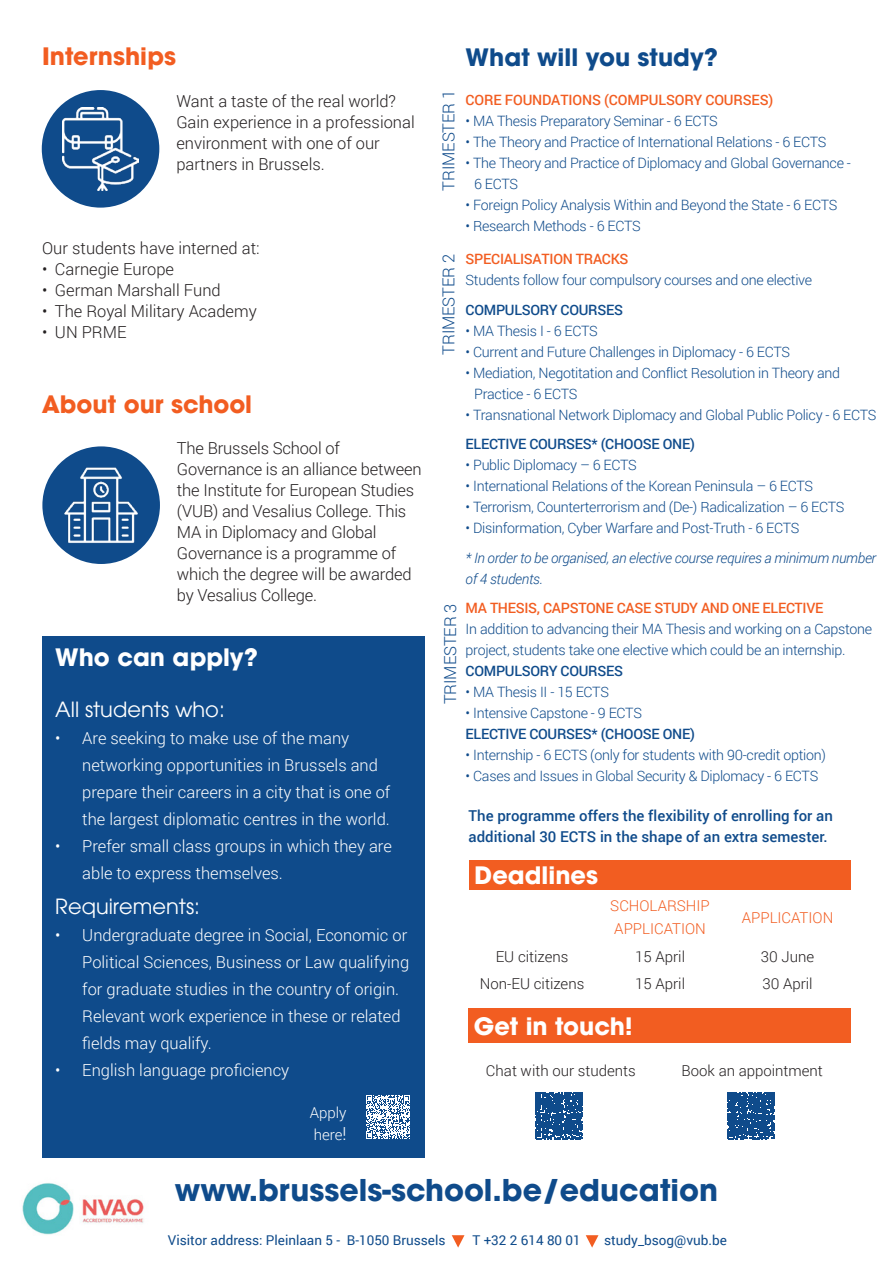
<style>
.page{position:relative;width:893px;height:1263px;background:#fff}
.page>*{position:absolute;margin:0;border:0;box-sizing:border-box;transform-origin:0 0}
.t1{font:700 30px "ITC Avant Garde Pro";color:#0f4b8b}
.t2{font:700 24px "ITC Avant Garde Pro";color:#fff}
.t3{font:700 24px "ITC Avant Garde Pro";color:#f25d21}
.t4{font:700 24px "ITC Avant Garde Pro";color:#0f4b8b}
.t5{font:21px "ITC Avant Garde Pro";color:#fff}
.t6{font:300 16.5px/27px "Roboto";color:#fff}
.t7{font:300 16.5px/21px "Roboto";letter-spacing:-.01em;color:#231f20}
.t8{font:300 16.5px "Roboto";letter-spacing:-.01em;color:#0f4b8b}
.t9{font:500 15px/21px "Roboto";color:#0f4b8b}
.t10{font:300 15px "Roboto";color:#231f20}
.t11{font:300 15px/22.5px "Roboto";color:#f25d21}
.t12{font:300 15px "Roboto";color:#fff}
.t13{font:300 14.25px/21px "Roboto";letter-spacing:-.02em;color:#0f4b8b}
.t14{font:500 14.25px "Roboto";letter-spacing:-.02em;color:#f25d21}
.t15{font:500 14.25px "Roboto";letter-spacing:-.02em;color:#0f4b8b}
.t16{font:italic 300 14.25px/21px "Roboto";letter-spacing:-.02em;color:#0f4b8b}
.t17{font:13.5px "Roboto";color:#0f4b8b}
.s1{font-size:18px}
</style>
<div class="page">
<div style="left:42px;top:90px;width:117px;height:118px;background:#0f4b8b;border-radius:50%"></div>
<img style="left:62px;top:107px;width:77px;height:83px">
<div style="left:43px;top:636px;width:382px;height:522px;background:#0f4b8b"></div>
<div style="left:469px;top:860px;width:381px;height:30px;background:#f25d21"></div>
<div style="left:42px;top:446px;width:118px;height:118px;background:#0f4b8b;border-radius:50%"></div>
<img style="left:64px;top:467px;width:74px;height:77px">
<svg style="left:452px;top:1235px;width:12px;height:12px"></svg>
<svg style="left:586px;top:1235px;width:12px;height:12px"></svg>
<svg style="left:366px;top:1095px;width:44px;height:44px"></svg>
<div style="left:468px;top:1008px;width:382px;height:35px;background:#f25d21"></div>
<svg style="left:536px;top:1092px;width:47px;height:47px;background:#265c96"></svg>
<svg style="left:727px;top:1092px;width:47px;height:47px;background:#215994"></svg>
<img style="left:22px;top:1183px;width:122px;height:52px">
<p class="t3" style="left:42px;top:40px;width:136px">Internships</p>
<p class="t7" style="left:176px;top:90px;width:240px">Want a taste of the real world?<br>Gain experience in a professional environment with one of our partners in Brussels.</p>
<p class="t7" style="left:42px;top:237px;width:219px">Our students have interned at:</p>
<p class="t7" style="left:42px;top:258px;width:133px">• Carnegie Europe</p>
<p class="t7" style="left:42px;top:279px;width:180px">• German Marshall Fund</p>
<p class="t7" style="left:42px;top:300px;width:216px">• The Royal Military Academy</p>
<p class="t7" style="left:42px;top:321px;width:86px">• UN PRME</p>
<p class="t3" style="left:42px;top:388px;width:212px">About our school</p>
<p class="t7" style="left:177px;top:437px;width:246px">The Brussels School of<br>Governance is an alliance between the Institute for European Studies (VUB) and Vesalius College. This<br>MA in Diplomacy and Global<br>Governance is a programme of which the degree will be awarded by Vesalius College.</p>
<p class="t2" style="left:55px;top:641px;width:204px">Who can apply?</p>
<p class="t5" style="left:55px;top:696px;width:171px">All students who:</p>
<p class="t6" style="left:82px;top:724px;width:309px;text-indent:-27px">• Are seeking to make use of the many networking opportunities in Brussels and prepare their careers in a city that is one of the largest diplomatic centres in the world.</p>
<p class="t6" style="left:82px;top:832px;width:311px;text-indent:-27px">• Prefer small class groups in which they are able to express themselves.</p>
<p class="t5" style="left:55px;top:893px;width:146px">Requirements:</p>
<p class="t6" style="left:82px;top:921px;width:329px;text-indent:-27px">• Undergraduate degree in Social, Economic or Political Sciences, Business or Law qualifying for graduate studies in the country of origin.<br>Relevant work experience in these or related fields may qualify.</p>
<p class="t6" style="left:55px;top:1056px;width:236px">• English language proficiency</p>
<p class="t12" style="left:310px;top:1102px;width:38px">Apply</p>
<p class="t12" style="left:314px;top:1124px;width:34px">here<span class="s1">!</span></p>
<p class="t8" style="left:437px;top:191px;width:102px;rotate:-90deg">TRIMESTER 1</p>
<p class="t8" style="left:437px;top:355px;width:102px;rotate:-90deg">TRIMESTER 2</p>
<p class="t8" style="left:439px;top:704px;width:102px;rotate:-90deg">TRIMESTER 3</p>
<p class="t4" style="left:466px;top:41px;width:254px">What will you study?</p>
<p class="t14" style="left:466px;top:89px;width:309px">CORE FOUNDATIONS (COMPULSORY COURSES)</p>
<p class="t13" style="left:466px;top:109px;width:254px">• MA Thesis Preparatory Seminar - 6 ECTS</p>
<p class="t13" style="left:466px;top:130px;width:362px">• The Theory and Practice of International Relations - 6 ECTS</p>
<p class="t13" style="left:466px;top:151px;width:387px">• The Theory and Practice of Diplomacy and Global Governance -</p>
<p class="t13" style="left:474px;top:172px;width:45px">6 ECTS</p>
<p class="t13" style="left:466px;top:193px;width:373px">• Foreign Policy Analysis Within and Beyond the State - 6 ECTS</p>
<p class="t13" style="left:466px;top:214px;width:177px">• Research Methods - 6 ECTS</p>
<p class="t14" style="left:466px;top:249px;width:164px">SPECIALISATION TRACKS</p>
<p class="t13" style="left:466px;top:269px;width:348px">Students follow four compulsory courses and one elective</p>
<p class="t15" style="left:466px;top:300px;width:159px">COMPULSORY COURSES</p>
<p class="t13" style="left:466px;top:320px;width:134px">• MA Thesis I - 6 ECTS</p>
<p class="t13" style="left:466px;top:341px;width:326px">• Current and Future Challenges in Diplomacy - 6 ECTS</p>
<p class="t13" style="left:474px;top:362px;width:367px;text-indent:-9px">• Mediation, Negotitation and Conflict Resolution in Theory and<br>Practice - 6 ECTS</p>
<p class="t13" style="left:466px;top:404px;width:412px">• Transnational Network Diplomacy and Global Public Policy - 6 ECTS</p>
<p class="t15" style="left:466px;top:434px;width:231px">ELECTIVE COURSES* (CHOOSE ONE)</p>
<p class="t13" style="left:466px;top:454px;width:173px">• Public Diplomacy – 6 ECTS</p>
<p class="t13" style="left:466px;top:475px;width:349px">• International Relations of the Korean Peninsula – 6 ECTS</p>
<p class="t13" style="left:466px;top:496px;width:380px">• Terrorism, Counterterrorism and (De-) Radicalization – 6 ECTS</p>
<p class="t13" style="left:466px;top:517px;width:335px">• Disinformation, Cyber Warfare and Post-Truth - 6 ECTS</p>
<p class="t16" style="left:466px;top:547px;width:412px">* In order to be organised, an elective course requires a minimum number of 4 students.</p>
<p class="t14" style="left:466px;top:598px;width:359px">MA THESIS, CAPSTONE CASE STUDY AND ONE ELECTIVE</p>
<p class="t13" style="left:466px;top:618px;width:408px">In addition to advancing their MA Thesis and working on a Capstone project, students take one elective which could be an internship.</p>
<p class="t15" style="left:466px;top:661px;width:159px">COMPULSORY COURSES</p>
<p class="t13" style="left:466px;top:681px;width:145px">• MA Thesis II - 15 ECTS</p>
<p class="t13" style="left:466px;top:702px;width:178px">• Intensive Capstone - 9 ECTS</p>
<p class="t15" style="left:466px;top:724px;width:231px">ELECTIVE COURSES* (CHOOSE ONE)</p>
<p class="t13" style="left:466px;top:744px;width:362px">• Internship - 6 ECTS (only for students with 90-credit option)</p>
<p class="t13" style="left:466px;top:765px;width:354px">• Cases and Issues in Global Security &amp; Diplomacy - 6 ECTS</p>
<p class="t9" style="left:469px;top:804px;width:366px">The programme offers the flexibility of enrolling for an additional 30 ECTS in the shape of an extra semester.</p>
<p class="t2" style="left:475px;top:859px;width:125px">Deadlines</p>
<p class="t11" style="left:610px;top:894px;width:101px">SCHOLARSHIP<br>APPLICATION</p>
<p class="t11" style="left:742px;top:905px;width:93px">APPLICATION</p>
<p class="t10" style="left:496px;top:946px;width:74px">EU citizens</p>
<p class="t10" style="left:635px;top:946px;width:51px">15 April</p>
<p class="t10" style="left:761px;top:946px;width:55px">30 June</p>
<p class="t10" style="left:480px;top:973px;width:106px">Non-EU citizens</p>
<p class="t10" style="left:635px;top:973px;width:51px">15 April</p>
<p class="t10" style="left:762px;top:973px;width:52px">30 April</p>
<p class="t2" style="left:474px;top:1010px;width:160px">Get in touch!</p>
<p class="t10" style="left:486px;top:1061px;width:151px">Chat with our students</p>
<p class="t10" style="left:682px;top:1061px;width:143px">Book an appointment</p>
<p class="t1" style="left:175px;top:1170px;width:545px">www.brussels-school.be/education</p>
<p class="t17" style="left:168px;top:1231px;width:279px">Visitor address: Pleinlaan 5 - B-1050 Brussels</p>
<p class="t17" style="left:472px;top:1231px;width:110px">T +32 2 614 80 01</p>
<p class="t17" style="left:604px;top:1231px;width:124px">study_bsog@vub.be</p>
</div>
